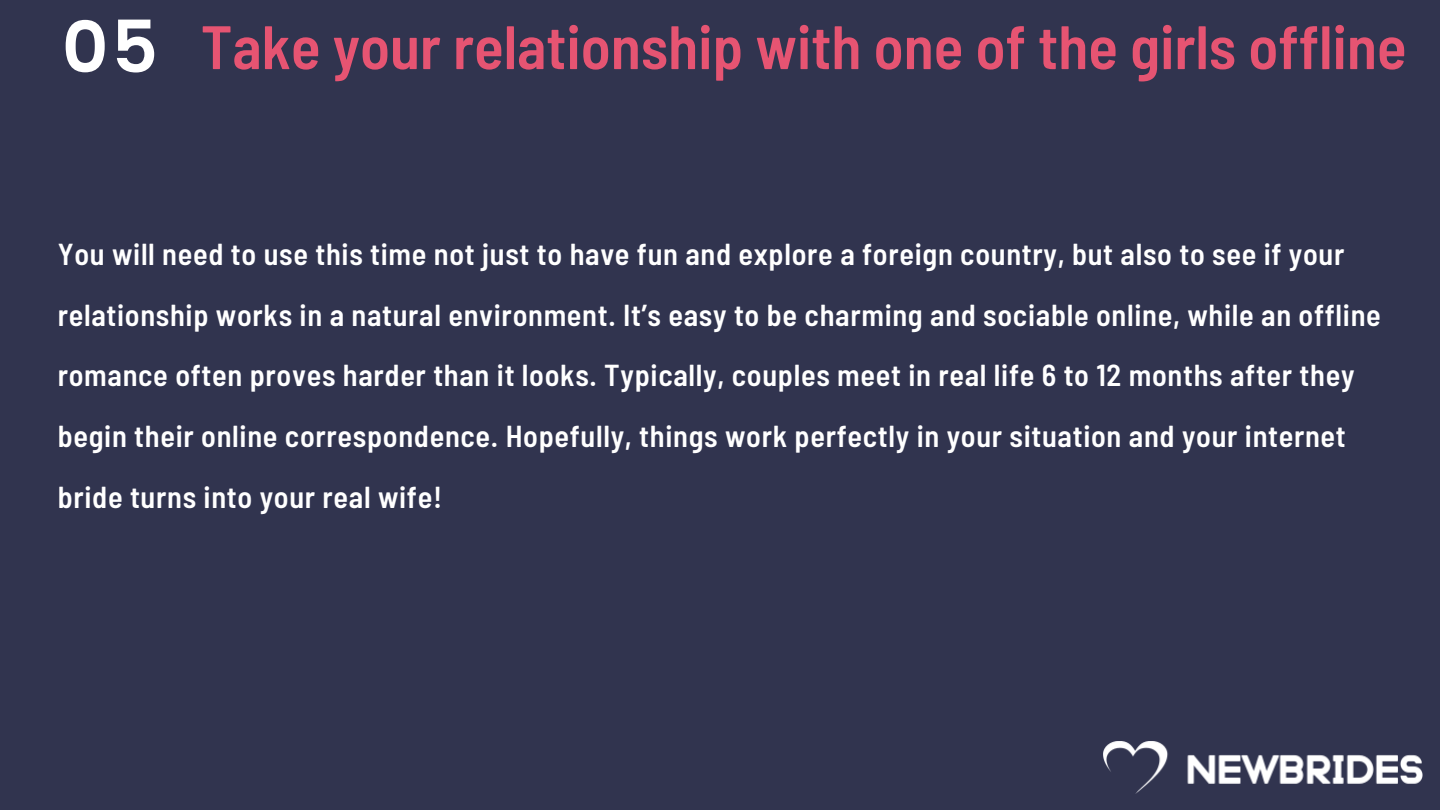
<style>
.page{position:relative;width:1440px;height:810px;background:#31344f}
.page>*{position:absolute;margin:0;border:0;box-sizing:border-box;transform-origin:0 0}
.t1{font:600 72.4px "Poppins";color:#fff}
.t2{font:600 semi-condensed 61.2px "Barlow";color:#e65472}
.t3{font:600 semi-condensed 30.3px/60.8px "Barlow";letter-spacing:.02em;color:#fff}
</style>
<div class="page">
<img style="left:1103px;top:741px;width:320px;height:53px">
<h1 class="t1" style="left:62px;top:5px;width:98px">05</h1>
<h2 class="t2" style="left:201px;top:8px;width:1207px">Take your relationship with one of the girls offline</h2>
<p class="t3" style="left:58px;top:222px;width:1325px">You will need to use this time not just to have fun and explore a foreign country, but also to see if your relationship works in a natural environment. It’s easy to be charming and sociable online, while an offline romance often proves harder than it looks. Typically, couples meet in real life 6 to 12 months after they begin their online correspondence. Hopefully, things work perfectly in your situation and your internet bride turns into your real wife!</p>
</div>
